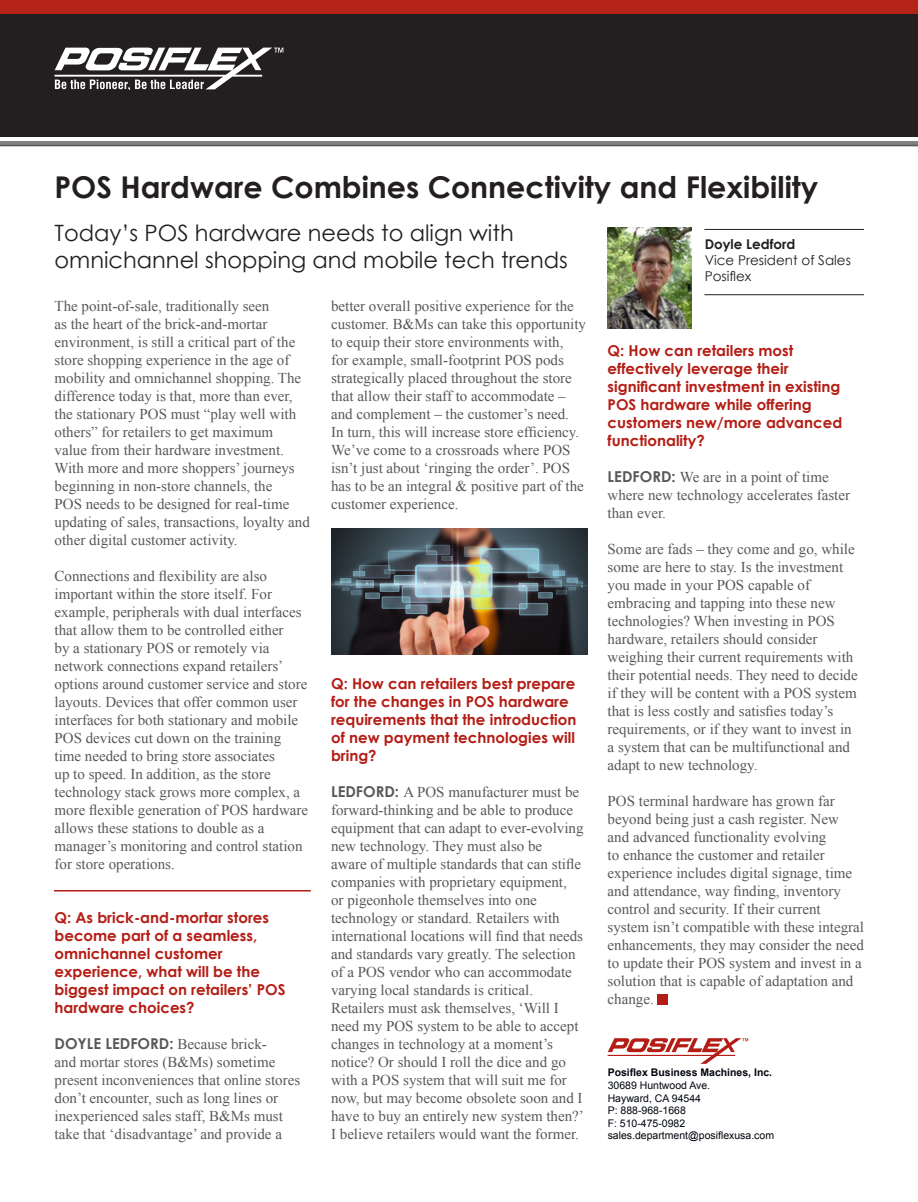
<style>
.page{position:relative;width:918px;height:1202px;background:#fff}
.page>*{position:absolute;margin:0;border:0;box-sizing:border-box;transform-origin:0 0}
.t1{font:700 30px "Century Gothic";color:#231f20}
.t2{font:22.5px/27px "Century Gothic";color:#231f20}
.body{font:15px/18px "Times New Roman";color:#57585a}
.body-2{font:700 15px/18px "Century Gothic";color:#b41d15}
.t3{font:13.5px "Century Gothic";color:#231f20}
.t4{font:700 13.5px "Century Gothic";color:#231f20}
.t5{font:10.5px/12.6px "Arial";color:#01060e}
.t6{font:700 10.5px "Arial";color:#01060e}
.s1{font-family:"Century Gothic";font-weight:700}
</style>
<div class="page">
<div style="left:0;top:0;width:918px;height:137px;background:#231f20"></div>
<hr style="left:0;top:142px;width:918px;height:3px;background:#808285">
<div style="left:658px;top:994px;width:10px;height:10px;background:#b41d15"></div>
<hr style="left:0;top:145px;width:918px;height:1px;background:#57585a">
<div style="left:0;top:0;width:918px;height:14px;background:#b32317"></div>
<svg style="left:55px;top:48px;width:228px;height:42px"></svg>
<img style="left:608px;top:227px;width:84px;height:101px">
<hr style="left:704px;top:294px;width:160px;height:1px;background:#231f20">
<hr style="left:704px;top:229px;width:160px;height:1px;background:#231f20">
<hr style="left:54px;top:890px;width:257px;height:1px;background:#b41d15">
<svg style="left:608px;top:1038px;width:140px;height:25px"></svg>
<img style="left:331px;top:528px;width:256px;height:126px">
<p class="t1" style="left:55px;top:164px;width:765px">POS Hardware Combines Connectivity and Flexibility</p>
<p class="t2" style="left:55px;top:219px;width:515px">Today’s POS hardware needs to align with omnichannel shopping and mobile tech trends</p>
<p class="body" style="left:55px;top:297px;width:257px">The point-of-sale, traditionally seen<br>as the heart of the brick-and-mortar environment, is still a critical part of the store shopping experience in the age of mobility and omnichannel shopping. The difference today is that, more than ever, the stationary POS must “play well with others” for retailers to get maximum<br>value from their hardware investment.<br>With more and more shoppers’ journeys beginning in non-store channels, the<br>POS needs to be designed for real-time updating of sales, transactions, loyalty and other digital customer activity.</p>
<p class="body" style="left:55px;top:567px;width:255px">Connections and flexibility are also important within the store itself. For example, peripherals with dual interfaces that allow them to be controlled either<br>by a stationary POS or remotely via network connections expand retailers’ options around customer service and store layouts. Devices that offer common user interfaces for both stationary and mobile POS devices cut down on the training time needed to bring store associates<br>up to speed. In addition, as the store technology stack grows more complex, a more flexible generation of POS hardware allows these stations to double as a manager’s monitoring and control station for store operations.</p>
<p class="body-2" style="left:55px;top:908px;width:232px">Q: As brick-and-mortar stores become part of a seamless, omnichannel customer experience, what will be the biggest impact on retailers’ POS hardware choices?</p>
<p class="body" style="left:55px;top:1035px;width:247px"><span class="s1">DOYLE LEDFORD:</span> Because brick-<br>and mortar stores (B&amp;Ms) sometime present inconveniences that online stores don’t encounter, such as long lines or inexperienced sales staff, B&amp;Ms must take that ‘disadvantage’ and provide a</p>
<p class="t4" style="left:705px;top:234px;width:92px">Doyle Ledford</p>
<p class="t3" style="left:705px;top:251px;width:148px">Vice President of Sales</p>
<p class="t3" style="left:705px;top:267px;width:48px">Posiflex</p>
<p class="body" style="left:331px;top:297px;width:256px">better overall positive experience for the customer. B&amp;Ms can take this opportunity to equip their store environments with,<br>for example, small-footprint POS pods strategically placed throughout the store that allow their staff to accommodate – and complement – the customer’s need.<br>In turn, this will increase store efficiency.<br>We’ve come to a crossroads where POS isn’t just about ‘ringing the order’. POS has to be an integral &amp; positive part of the customer experience.</p>
<p class="body-2" style="left:608px;top:341px;width:236px">Q: How can retailers most effectively leverage their significant investment in existing<br>POS hardware while offering customers new/more advanced functionality?</p>
<p class="body" style="left:608px;top:468px;width:244px"><span class="s1">LEDFORD:</span> We are in a point of time where new technology accelerates faster than ever.</p>
<p class="body" style="left:608px;top:540px;width:252px">Some are fads – they come and go, while some are here to stay. Is the investment you made in your POS capable of embracing and tapping into these new technologies? When investing in POS hardware, retailers should consider weighing their current requirements with their potential needs. They need to decide if they will be content with a POS system that is less costly and satisfies today’s requirements, or if they want to invest in a system that can be multifunctional and adapt to new technology.</p>
<p class="body" style="left:608px;top:792px;width:258px">POS terminal hardware has grown far beyond being just a cash register. New and advanced functionality evolving<br>to enhance the customer and retailer experience includes digital signage, time and attendance, way finding, inventory control and security. If their current system isn’t compatible with these integral enhancements, they may consider the need to update their POS system and invest in a solution that is capable of adaptation and change.</p>
<p class="body-2" style="left:331px;top:674px;width:247px">Q: How can retailers best prepare for the changes in POS hardware requirements that the introduction of new payment technologies will bring?</p>
<p class="body" style="left:331px;top:783px;width:250px"><span class="s1">LEDFORD:</span> A POS manufacturer must be</p>
<p class="body" style="left:331px;top:801px;width:254px">forward-thinking and be able to produce equipment that can adapt to ever-evolving new technology. They must also be<br>aware of multiple standards that can stifle companies with proprietary equipment,<br>or pigeonhole themselves into one technology or standard. Retailers with international locations will find that needs and standards vary greatly. The selection of a POS vendor who can accommodate varying local standards is critical.<br>Retailers must ask themselves, ‘Will I need my POS system to be able to accept changes in technology at a moment’s notice? Or should I roll the dice and go with a POS system that will suit me for now, but may become obsolete soon and I have to buy an entirely new system then?’ I believe retailers would want the former.</p>
<p class="t6" style="left:608px;top:1065px;width:166px">Posiflex Business Machines, Inc.</p>
<p class="t5" style="left:608px;top:1079px;width:104px">30689 Huntwood Ave.</p>
<p class="t5" style="left:608px;top:1091px;width:95px">Hayward, CA 94544</p>
<p class="t5" style="left:608px;top:1104px;width:80px">P: 888-968-1668</p>
<p class="t5" style="left:608px;top:1117px;width:168px">F: 510-475-0982 sales.department@posiflexusa.com</p>
</div>
